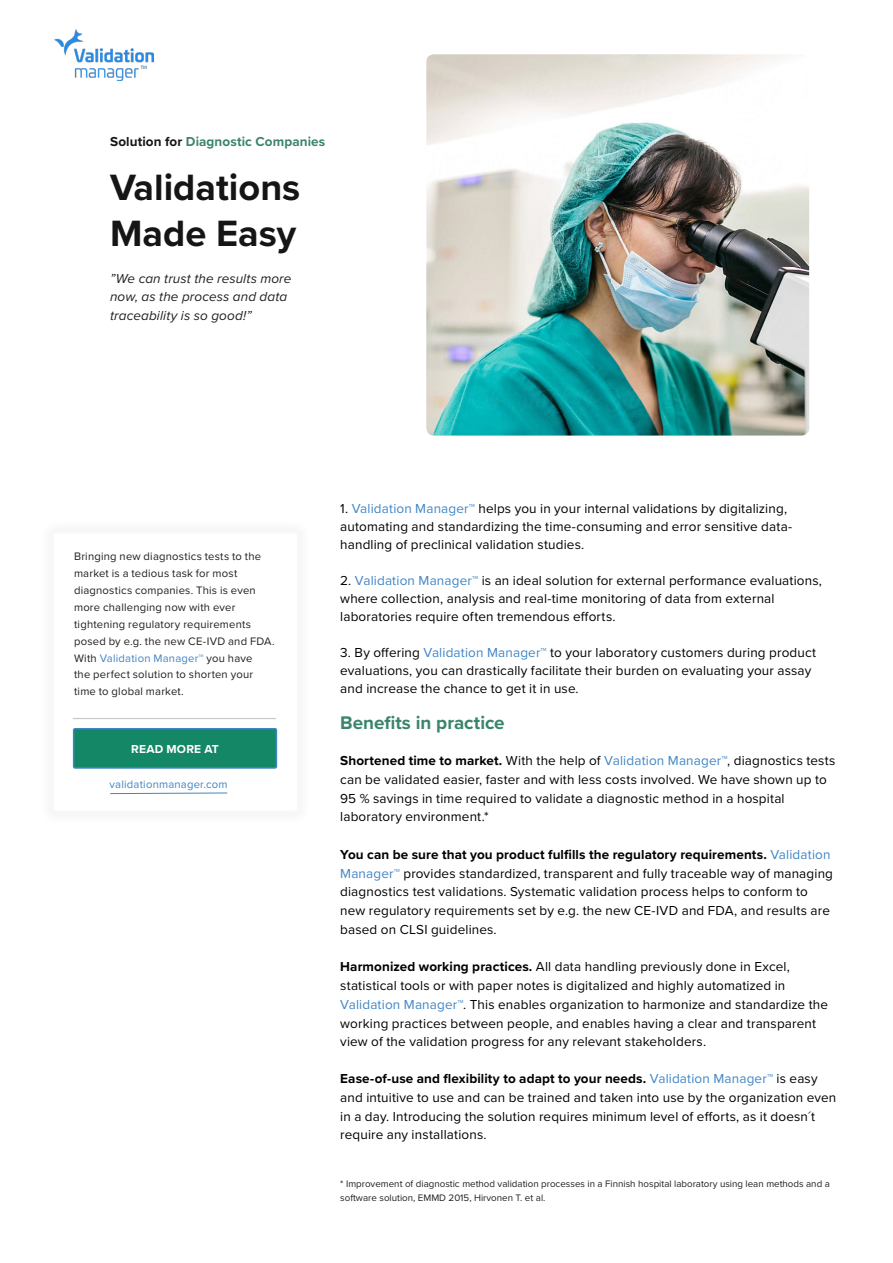
<style>
.page{position:relative;width:893px;height:1263px;background:#fff}
.page>*{position:absolute;margin:0;border:0;box-sizing:border-box;transform-origin:0 0}
.t1{font:700 37.95px "Proxima Nova";color:#161516}
.t2{font:700 18.9px "Proxima Nova";letter-spacing:-.005em;color:#3a8569}
.t3{font:13.5px/18.8px "Proxima Nova";letter-spacing:.01em;color:#000}
.t4{font:italic 13.5px/18.8px "Proxima Nova";letter-spacing:.01em;color:#231f20}
.t5{font:700 13.5px "Proxima Nova";letter-spacing:.01em;color:#3a8569}
.t6{font:700 12px "Proxima Nova";letter-spacing:.02em;color:#fff}
.t7{font:11.25px "Proxima Nova";letter-spacing:.02em;color:#231f20}
.t8{font:11.25px "Proxima Nova";letter-spacing:.02em;color:#4085c6}
.t9{font:9.75px/14.7px "Proxima Nova";color:#231f20}
.s1{color:#161516}
.s2{color:#231f20}
.s3{color:#4085c6}
.s4{font-weight:700}
</style>
<div class="page">
<div style="left:38px;top:517px;width:275px;height:309px;background:#fafafa"></div>
<div style="left:54px;top:533px;width:243px;height:278px;background:#fff;border-radius:2px"></div>
<img style="left:426px;top:54px;width:383px;height:382px">
<img style="left:54px;top:30px;width:99px;height:50px">
<div style="left:74px;top:729px;width:202px;height:39px;background:#148766;border-radius:2px"></div>
<div style="left:73px;top:728px;width:204px;height:41px;border:2px solid #4085c6;border-radius:2px"></div>
<svg style="left:110px;top:792px;width:118px;height:2px"></svg>
<hr style="left:73px;top:718px;width:203px;height:1px;background:#c6c4c3">
<p class="t5" style="left:110px;top:132px;width:217px"><span class="s1">Solution for</span> Diagnostic Companies</p>
<p class="t1" style="left:110px;top:159px;width:192px">Validations</p>
<p class="t1" style="left:110px;top:205px;width:188px">Made Easy</p>
<p class="t4" style="left:110px;top:268px;width:183px">”We can trust the results more now, as the process and data traceability is so good!”</p>
<p class="t7" style="left:74px;top:548px;width:189px">Bringing new diagnostics tests to the</p>
<p class="t7" style="left:74px;top:565px;width:165px">market is a tedious task for most</p>
<p class="t7" style="left:74px;top:582px;width:183px">diagnostics companies. This is even</p>
<p class="t7" style="left:74px;top:599px;width:163px">more challenging now with ever</p>
<p class="t7" style="left:74px;top:616px;width:179px">tightening regulatory requirements</p>
<p class="t7" style="left:74px;top:632px;width:202px">posed by e.g. the new CE-IVD and FDA.</p>
<p class="t8" style="left:74px;top:649px;width:180px"><span class="s2">With</span> Validation Manager™ <span class="s2">you have</span></p>
<p class="t7" style="left:74px;top:666px;width:181px">the perfect solution to shorten your</p>
<p class="t7" style="left:74px;top:683px;width:111px">time to global market.</p>
<p class="t6" style="left:131px;top:740px;width:89px">READ MORE AT</p>
<p class="t8" style="left:110px;top:776px;width:120px">validationmanager.com</p>
<p class="t3" style="left:340px;top:499px;width:448px">1. <span class="s3">Validation Manager™</span> helps you in your internal validations by digitalizing,</p>
<p class="t3" style="left:340px;top:517px;width:453px;line-height:18px">automating and standardizing the time-consuming and error sensitive data&shy;handling of preclinical validation studies.</p>
<p class="t3" style="left:340px;top:571px;width:483px;line-height:18px">2. <span class="s3">Validation Manager™</span> is an ideal solution for external performance evaluations, where collection, analysis and real-time monitoring of data from external laboratories require often tremendous efforts.</p>
<p class="t3" style="left:340px;top:643px;width:478px">3. By offering <span class="s3">Validation Manager™</span> to your laboratory customers during product</p>
<p class="t3" style="left:340px;top:661px;width:473px;line-height:18px">evaluations, you can drastically facilitate their burden on evaluating your assay and increase the chance to get it in use.</p>
<p class="t2" style="left:340px;top:709px;width:166px">Benefits in practice</p>
<p class="t3" style="left:340px;top:751px;width:497px"><span class="s4">Shortened time to market.</span> With the help of <span class="s3">Validation Manager™</span>, diagnostics tests can be validated easier, faster and with less costs involved. We have shown up to 95 % savings in time required to validate a diagnostic method in a hospital laboratory environment.*</p>
<p class="t3" style="left:340px;top:844px;width:494px"><span class="s4">You can be sure that you product fulfills the regulatory requirements.</span> <span class="s3">Validation Manager™</span> provides standardized, transparent and fully traceable way of managing diagnostics test validations. Systematic validation process helps to conform to new regulatory requirements set by e.g. the new CE-IVD and FDA, and results are based on CLSI guidelines.</p>
<p class="t3" style="left:340px;top:957px;width:489px"><span class="s4">Harmonized working practices.</span> All data handling previously done in Excel, statistical tools or with paper notes is digitalized and highly automatized in <span class="s3">Validation Manager™</span>. This enables organization to harmonize and standardize the working practices between people, and enables having a clear and transparent view of the validation progress for any relevant stakeholders.</p>
<p class="t3" style="left:340px;top:1069px;width:498px"><span class="s4">Ease-of-use and flexibility to adapt to your needs.</span> <span class="s3">Validation Manager™</span> is easy and intuitive to use and can be trained and taken into use by the organization even in a day. Introducing the solution requires minimum level of efforts, as it doesn´t require any installations.</p>
<p class="t9" style="left:340px;top:1175px;width:491px">* Improvement of diagnostic method validation processes in a Finnish hospital laboratory using lean methods and a software solution, EMMD 2015, Hirvonen T. et al.</p>
</div>
